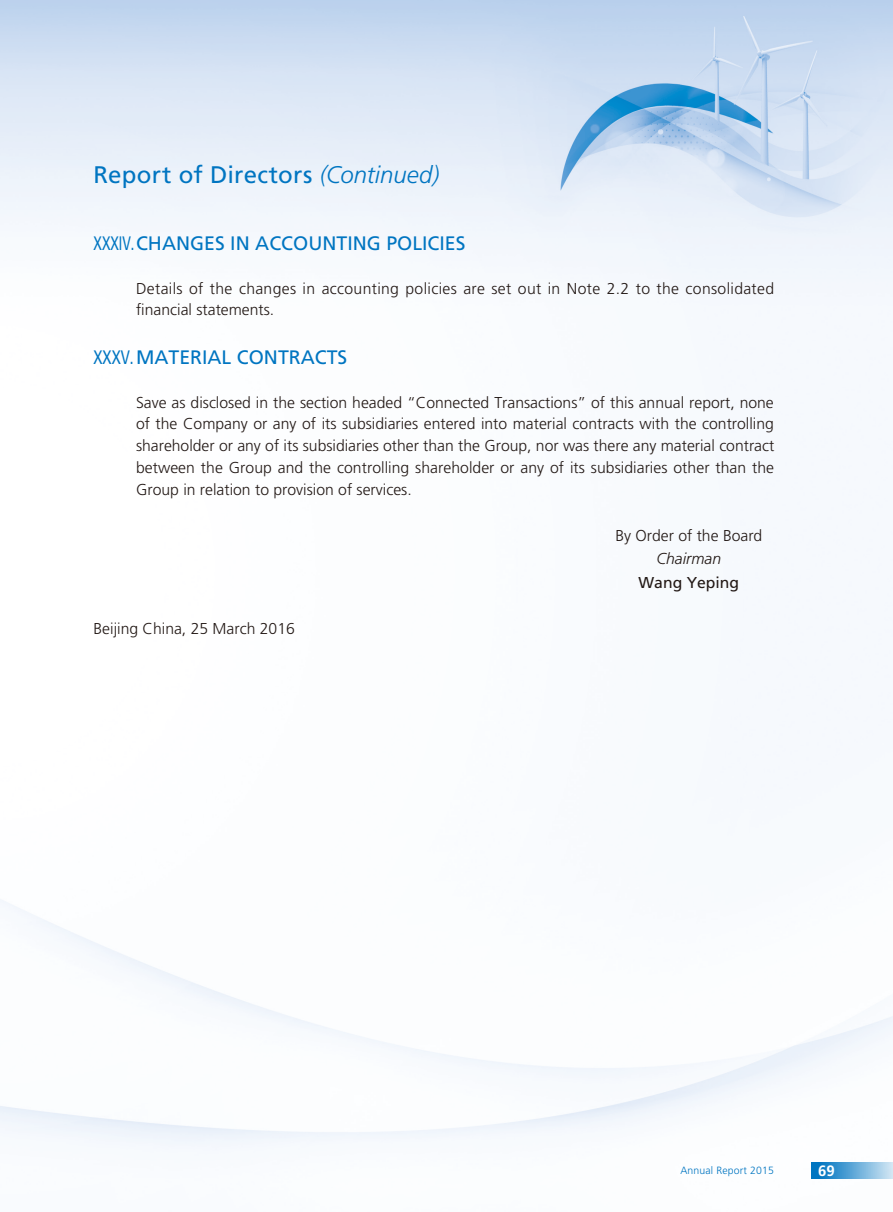
<style>
.page{position:relative;width:893px;height:1212px;background:#fff}
.page>*{position:absolute;margin:0;border:0;box-sizing:border-box;transform-origin:0 0}
.t1{font:24px "Frutiger LT Std";letter-spacing:.01em;color:#0075c1}
.t2{font:19.5px "Frutiger LT Std";color:#0075c1;scale:.65 1}
.t3{font:19.5px "Frutiger LT Std";color:#0075c1;scale:.7 1}
.t4{font:300 15.75px/21.8px "Frutiger LT Std";color:#231916;text-align:justify}
.t5{font:300 15.75px/21.8px "Frutiger LT Std";letter-spacing:.02em;color:#231916}
.t6{font:15.75px "Frutiger LT Std";color:#231916}
.t7{font:italic 300 15.75px "Frutiger LT Std";color:#231916}
.t8{font:700 15px "Frutiger LT Std";color:#fff}
.t9{font:300 10.5px "Frutiger LT Std";letter-spacing:.015em;color:#0075c1}
.s1{font-weight:300;font-style:italic}
</style>
<div class="page">
<img style="left:0;top:0;width:893px;height:1179px">
<div style="left:812px;top:1162px;width:81px;height:17px;background:linear-gradient(to right,#006bbc,#d0e5f3)"></div>
<h1 class="t1" style="left:94px;top:161px;width:347px">Report of Directors <span class="s1">(Continued)</span></h1>
<p class="t2" style="left:94px;top:232px;width:574px">XXXIV.CHANGES IN ACCOUNTING POLICIES</p>
<p class="t5" style="left:136px;top:277px;width:640px">Details of the changes in accounting policies are set out in Note 2.2 to the consolidated financial statements.</p>
<p class="t3" style="left:94px;top:346px;width:364px">XXXV. MATERIAL CONTRACTS</p>
<p class="t4" style="left:136px;top:391px;width:640px">Save as disclosed in the section headed “Connected Transactions” of this annual report, none of the Company or any of its subsidiaries entered into material contracts with the controlling shareholder or any of its subsidiaries other than the Group, nor was there any material contract between the Group and the controlling shareholder or any of its subsidiaries other than the Group in relation to provision of services.</p>
<p class="t4" style="left:615px;top:525px;width:149px">By Order of the Board</p>
<p class="t7" style="left:656px;top:550px;width:66px">Chairman</p>
<p class="t6" style="left:639px;top:573px;width:102px">Wang Yeping</p>
<p class="t4" style="left:94px;top:618px;width:203px">Beijing China, 25 March 2016</p>
<p class="t9" style="left:680px;top:1164px;width:95px">Annual Report 2015</p>
<p class="t8" style="left:818px;top:1162px;width:18px">69</p>
</div>
